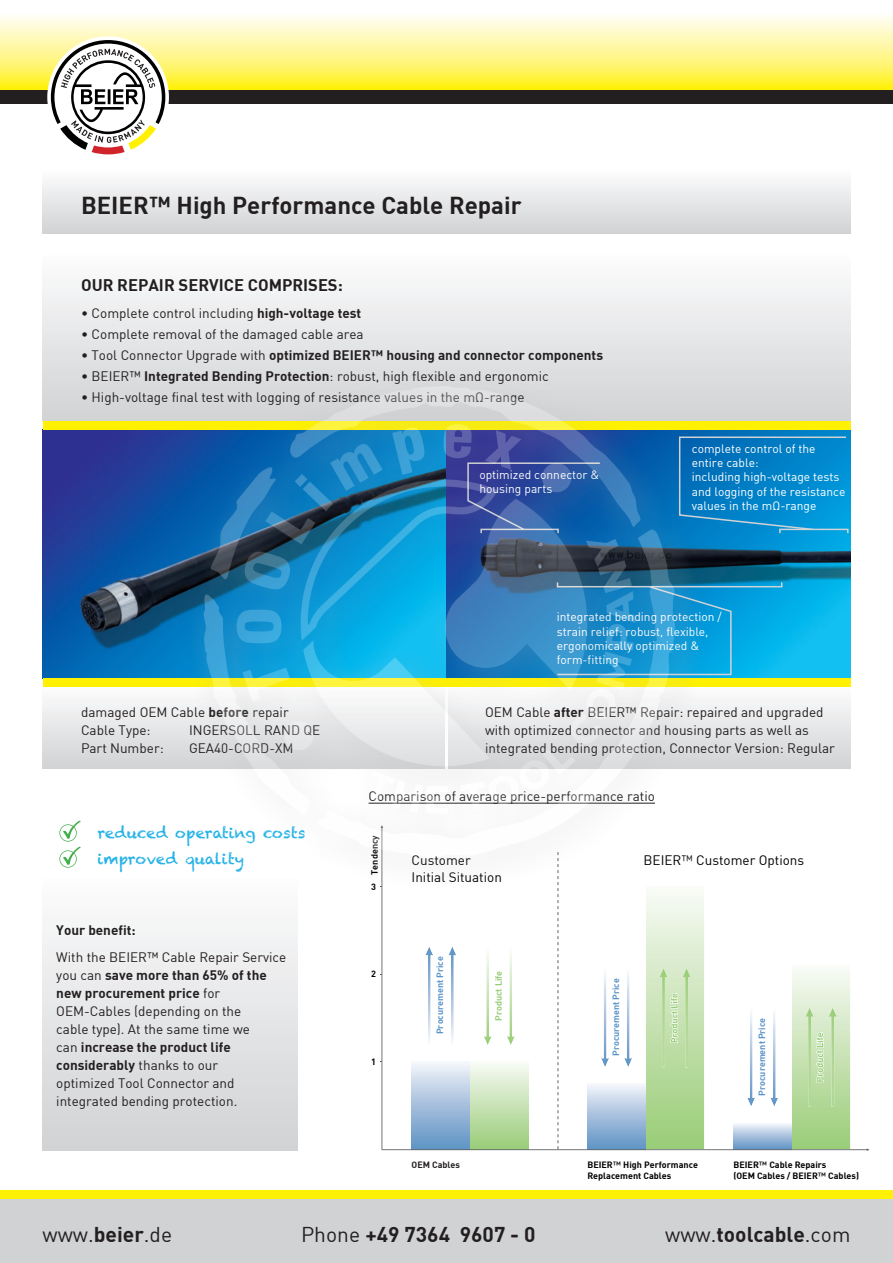
<style>
.page{position:relative;width:893px;height:1263px;background:#fff}
.page>*{position:absolute;margin:0;border:0;box-sizing:border-box;transform-origin:0 0}
.t1{font:24px "DIN Bold";color:#231f20}
.t2{font:21px "DIN Bold";color:#231f20}
.t3{font:21px "DIN";color:#231f20}
.t4{font:16.5px "DIN Bold";color:#231f20}
.t5{font:15px/26.2px "Chalkduster";color:#21b1e6}
.t6{font:13.5px/18px "DIN";color:#231f20}
.t7{font:13.5px/18px "DIN Bold";color:#231f20}
.t8{font:13.5px/16.2px "DIN";color:#000}
.t9{font:12px/14.4px "DIN";color:#fff}
.t10{font:9px/10.8px "DIN Bold";color:#000}
.t11{font:9px "DIN Bold";color:#5a93c9}
.t12{font:9px "DIN Bold";color:#96cd76}
.t13{font:9px "DIN Bold";color:#231f20}
.s1{font-family:"DIN Bold"}
.s2{font-family:"DIN"}
.s3{color:#231f20}
</style>
<div class="page">
<div style="left:0;top:1199px;width:893px;height:64px;background:#d1d2d4"></div>
<div style="left:0;top:1191px;width:893px;height:8px;background:#fff101"></div>
<img style="left:43px;top:429px;width:807px;height:249px">
<div style="left:43px;top:421px;width:807px;height:8px;background:#fff101"></div>
<div style="left:43px;top:255px;width:807px;height:166px;background:linear-gradient(to bottom,#fcfcfd,#d1d2d5)"></div>
<div style="left:43px;top:687px;width:401px;height:81px;background:linear-gradient(to bottom,#fcfcfc,#d1d3d5)"></div>
<div style="left:449px;top:687px;width:401px;height:81px;background:linear-gradient(to bottom,#fcfcfc,#d1d3d5)"></div>
<div style="left:43px;top:678px;width:807px;height:9px;background:#fff101"></div>
<div style="left:43px;top:170px;width:807px;height:64px;background:linear-gradient(to bottom,#fcfdfd,#d1d2d5)"></div>
<div style="left:43px;top:878px;width:255px;height:272px;background:linear-gradient(to bottom,#fcfcfc,#d1d2d5)"></div>
<svg style="left:59px;top:821px;width:22px;height:47px"></svg>
<div style="left:557px;top:582px;width:225px;height:5px;border:2px solid #d1d2d4"></div>
<svg style="left:706px;top:585px;width:26px;height:91px;background:#12a3dd"></svg>
<svg style="left:380px;top:891px;width:490px;height:260px"></svg>
<div style="left:0;top:89px;width:893px;height:15px;background:#231f20"></div>
<svg style="left:0;top:16px;width:893px;height:73px;background:#fff791"></svg>
<div style="left:47px;top:36px;width:122px;height:122px;background:#fff;border-radius:50%"></div>
<svg style="left:51px;top:40px;width:114px;height:114px"></svg>
<svg style="left:706px;top:436px;width:141px;height:95px;background:#0786ca"></svg>
<img style="left:187px;top:372px;width:519px;height:519px">
<h1 class="t1" style="left:81px;top:195px;width:442px">BEIER™ High Performance Cable Repair</h1>
<p class="t4" style="left:81px;top:278px;width:263px">OUR REPAIR SERVICE COMPRISES:</p>
<p class="t6" style="left:81px;top:303px;width:284px;line-height:21px">ï Complete control including <span class="s1">high-voltage test </span>ï Complete removal of the damaged cable area</p>
<p class="t7" style="left:81px;top:347px;width:524px"><span class="s2">ï Tool Connector Upgrade with</span> optimized BEIER™ housing and connector components</p>
<p class="t6" style="left:81px;top:368px;width:469px">ï BEIER™ <span class="s1">Integrated Bending Protection</span>: robust, high flexible and ergonomic</p>
<p class="t6" style="left:81px;top:388px;width:445px">• High-voltage final test with logging of resistance values in the mΩ-range</p>
<p class="t9" style="left:479px;top:468px;width:122px">optimized connector &amp; housing parts</p>
<p class="t9" style="left:692px;top:442px;width:155px">complete control of the entire cable:<br>including high-voltage tests and logging of the resistance values in the mΩ-range</p>
<p class="t6" style="left:81px;top:704px;width:209px">damaged OEM Cable <span class="s1">before</span> repair<br>Cable Type:</p>
<p class="t6" style="left:189px;top:722px;width:133px">INGERSOLL RAND QE</p>
<p class="t6" style="left:81px;top:740px;width:84px">Part Number:</p>
<p class="t6" style="left:189px;top:740px;width:106px">GEA40-CORD-XM</p>
<p class="t5" style="left:98px;top:820px;width:209px">reduced operating costs improved quality</p>
<p class="t7" style="left:56px;top:922px;width:81px">Your benefit:</p>
<p class="t6" style="left:56px;top:949px;width:232px">With the BEIER™ Cable Repair Service</p>
<p class="t7" style="left:56px;top:967px;width:212px"><span class="s2">you can</span> save more than 65% of the new procurement price <span class="s2">for</span></p>
<p class="t6" style="left:56px;top:1003px;width:195px">OEM-Cables (depending on the cable type). At the same time we</p>
<p class="t7" style="left:56px;top:1039px;width:176px"><span class="s2">can</span> increase the product life considerably <span class="s2">thanks to our</span></p>
<p class="t6" style="left:56px;top:1075px;width:182px">optimized Tool Connector and integrated bending protection.</p>
<p class="t9" style="left:557px;top:610px;width:166px">integrated bending protection / strain relief: robust, flexible, ergonomically optimized &amp; form-fitting</p>
<p class="t6" style="left:485px;top:704px;width:351px">OEM Cable <span class="s1">after</span> BEIER™ Repair: repaired and upgraded with optimized connector and housing parts as well as integrated bending protection, Connector Version: Regular</p>
<p class="t6" style="left:369px;top:788px;width:288px">Comparison of average price-performance ratio</p>
<p class="t10" style="left:369px;top:875px;width:41px;rotate:-90deg">Tendency</p>
<p class="t8" style="left:412px;top:853px;width:92px">Customer<br>Initial Situation</p>
<p class="t8" style="left:644px;top:853px;width:162px">BEIER<span class="s3">™</span> Customer Options</p>
<p class="t10" style="left:371px;top:882px;width:6px">3</p>
<p class="t10" style="left:371px;top:969px;width:6px">2</p>
<p class="t10" style="left:371px;top:1057px;width:6px">1</p>
<p class="t11" style="left:436px;top:1034px;width:79px;rotate:-90deg">Procurement Price</p>
<p class="t12" style="left:494px;top:1021px;width:52px;rotate:-90deg">Product Life</p>
<p class="t13" style="left:412px;top:1161px;width:50px">OEM Cables</p>
<p class="t11" style="left:612px;top:1056px;width:79px;rotate:-90deg">Procurement Price</p>
<p class="t11" style="left:758px;top:1095px;width:79px;rotate:-90deg">Procurement Price</p>
<p class="t10" style="left:587px;top:1160px;width:112px">BEIER<span class="s3">™</span> High Performance<br>Replacement Cables</p>
<p class="t10" style="left:733px;top:1160px;width:127px">BEIER<span class="s3">™</span> Cable Repairs<br>(OEM Cables / BEIER<span class="s3">™</span> Cables)</p>
<h2 class="t2" style="left:301px;top:1225px;width:236px"><span class="s2">Phone</span> +49 7364 9607 - 0</h2>
<h2 class="t3" style="left:43px;top:1225px;width:131px">www.<span class="s1">beier</span>.de</h2>
<h2 class="t2" style="left:665px;top:1225px;width:187px"><span class="s2">www.</span>toolcable<span class="s2">.com</span></h2>
</div>
